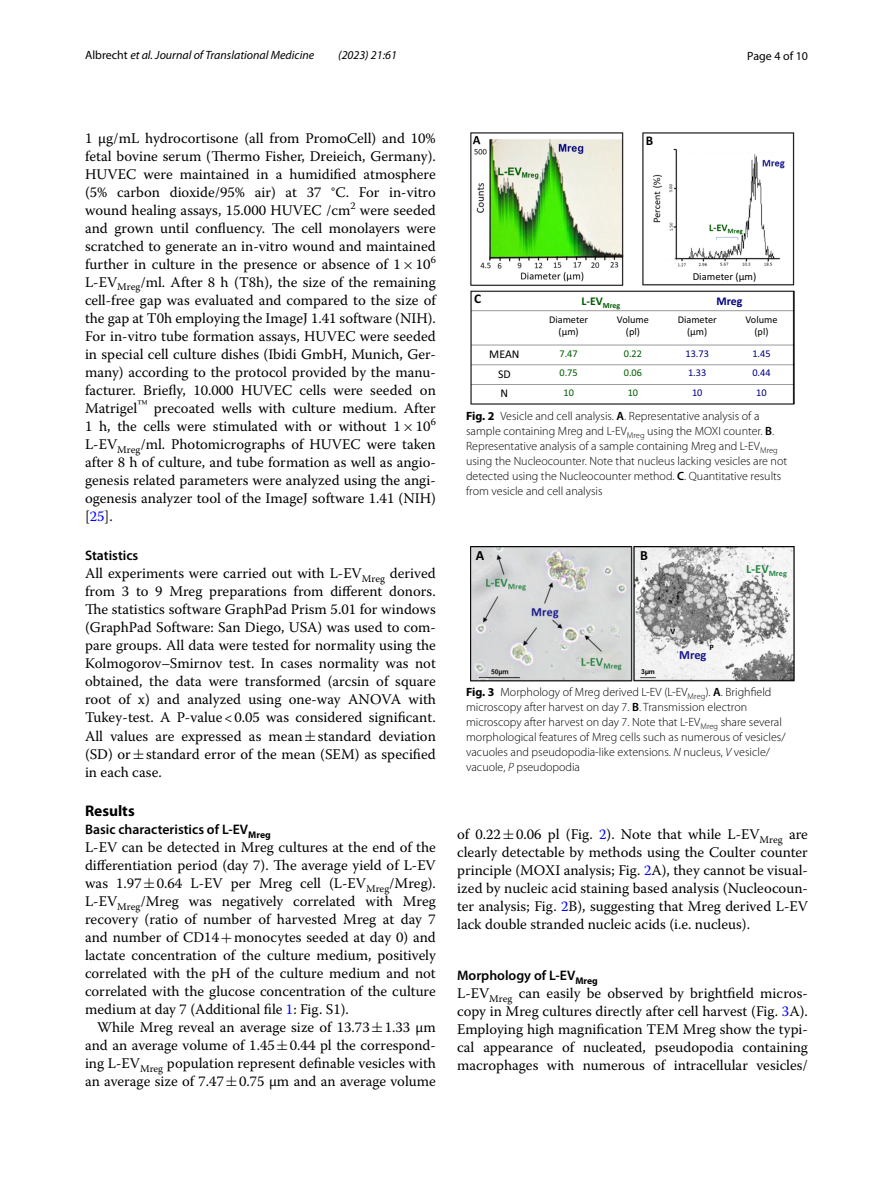
<style>
.page{position:relative;width:893px;height:1187px;background:#fff}
.page>*{position:absolute;margin:0;border:0;box-sizing:border-box;transform-origin:0 0}
.t1{font:700 15.45px "Myriad Pro";color:#000}
.t2{font:14.7px/18px "Warnock Pro";color:#000;text-align:justify}
.t3{font:700 13.95px "Calibri";color:#000}
.t4{font:600 13.8px "Myriad Pro";color:#000}
.t5{font:13.35px "Calibri Bold 2";color:#000}
.t6{font:700 12.45px "Calibri";color:#2a8646}
.t7{font:700 12.45px "Calibri";color:#17178d}
.t8{font:300 12px/15px "Myriad Pro";color:#000}
.t9{font:italic 12px "Myriad Pro";color:#000}
.t10{font:12px "Myriad Pro";color:#000}
.t11{font:11.85px "Calibri Bold 2";color:#005a00}
.t12{font:11.85px "Calibri 2";color:#000}
.t13{font:11.85px "Calibri Bold 2";color:#000080}
.t14{font:10.65px "Calibri 2";color:#000}
.t15{font:10.35px/12.5px "Calibri 2";color:#000;text-align:center}
.t16{font:10.35px "Calibri 2";color:#000080}
.t17{font:10.35px "Calibri 2";color:#005a00}
.t18{font:700 8.1px "Calibri";color:#000}
.t19{font:700 8.1px "Calibri";color:#fff}
.t20{font:700 6.75px "Arial";color:#000}
.s1{font-style:normal}
.s2{font-family:"MTSY"}
.s3{color:#00f}
.s4{font-weight:700}
.s5{font-weight:600}
.s6{font-style:italic}
</style>
<div class="page">
<img style="left:471px;top:133px;width:323px;height:271px">
<img style="left:471px;top:546px;width:323px;height:135px">
<p class="t9" style="left:85px;top:48px;width:231px"><span class="s1">Albrecht</span> et al. Journal of Translational Medicine</p>
<p class="t9" style="left:338px;top:48px;width:60px">(2023) 21:61</p>
<p class="t10" style="left:747px;top:48px;width:62px">Page 4 of 10</p>
<p class="t2" style="left:85px;top:128px;width:352px">1 μg/mL hydrocortisone (all from PromoCell) and 10% fetal bovine serum (Thermo Fisher, Dreieich, Germany).<br>HUVEC were maintained in a humidified atmosphere (5% carbon dioxide/95% air) at 37 °C. For in-vitro wound healing assays, 15.000 HUVEC /cm<sup>2</sup> were seeded and grown until confluency. The cell monolayers were scratched to generate an in-vitro wound and maintained further in culture in the presence or absence of 1<span class="s2">×</span> -10<sup>6<br></sup>L-EV<sub>Mreg</sub>/ml. After 8 h (T8h), the size of the remaining cell-free gap was evaluated and compared to the size of the gap at T0h employing the ImageJ 1.41 software (NIH).<br>For in-vitro tube formation assays, HUVEC were seeded in special cell culture dishes (Ibidi GmbH, Munich, Ger&shy;many) according to the protocol provided by the manu&shy;facturer. Briefly, 10.000 HUVEC cells were seeded on Matrigel<sup>™</sup> precoated wells with culture medium. After 1 h, the cells were stimulated with or without 1<span class="s2">×</span> -10<sup>6<br></sup>L-EV<sub>Mreg</sub>/ml. Photomicrographs of HUVEC were taken after 8 h of culture, and tube formation as well as angio&shy;genesis related parameters were analyzed using the angi&shy;ogenesis analyzer tool of the ImageJ software 1.41 (NIH) [<span class="s3">25</span>].</p>
<p class="t4" style="left:85px;top:547px;width:55px">Statistics</p>
<p class="t2" style="left:85px;top:564px;width:352px">All experiments were carried out with L-EV<sub>Mreg</sub> derived from 3 to 9 Mreg preparations from different donors.<br>The statistics software GraphPad Prism 5.01 for windows (GraphPad Software: San Diego, USA) was used to com&shy;pare groups. All data were tested for normality using the Kolmogorov–Smirnov test. In cases normality was not obtained, the data were transformed (arcsin of square root of x) and analyzed using one-way ANOVA with Tukey-test. A P-value&lt;0.05 was considered significant.<br>All values are expressed as mean<span class="s2">±</span>standard deviation (SD) or<span class="s2">±</span>standard error of the mean (SEM) as specified in each case.</p>
<p class="t1" style="left:85px;top:800px;width:51px">Results</p>
<p class="t4" style="left:85px;top:820px;width:187px">Basic characteristics of L‑EV<sub>Mreg</sub></p>
<p class="t2" style="left:85px;top:838px;width:352px">L-EV can be detected in Mreg cultures at the end of the differentiation period (day 7). The average yield of L-EV was 1.97<span class="s2">±</span>0.64 L-EV per Mreg cell (L-EV<sub>Mreg</sub>/Mreg).<br>L-EV<sub>Mreg</sub>/Mreg was negatively correlated with Mreg recovery (ratio of number of harvested Mreg at day 7 and number of CD14<span class="s2">+</span>monocytes seeded at day 0) and lactate concentration of the culture medium, positively correlated with the pH of the culture medium and not correlated with the glucose concentration of the culture medium at day 7 (Additional file <span class="s3">1</span>: Fig. S1).</p>
<p class="t2" style="left:85px;top:1018px;width:352px;text-indent:12px">While Mreg reveal an average size of 13.73<span class="s2">±</span>1.33 µm and an average volume of 1.45<span class="s2">±</span>0.44 pl the correspond&shy;ing L-EV<sub>Mreg</sub> population represent definable vesicles with an average size of 7.47<span class="s2">±</span>0.75 µm and an average volume</p>
<p class="t5" style="left:646px;top:132px;width:9px">B</p>
<p class="t5" style="left:474px;top:289px;width:9px">C</p>
<p class="t14" style="left:693px;top:270px;width:65px">Diameter (µm)</p>
<p class="t11" style="left:581px;top:293px;width:40px">L-EV<sub>Mreg</sub></p>
<p class="t13" style="left:716px;top:293px;width:27px">Mreg</p>
<p class="t15" style="left:549px;top:313px;width:41px">Diameter (µm)</p>
<p class="t15" style="left:617px;top:313px;width:34px">Volume (pl)</p>
<p class="t15" style="left:678px;top:313px;width:41px">Diameter (µm)</p>
<p class="t15" style="left:745px;top:313px;width:34px">Volume (pl)</p>
<p class="t12" style="left:489px;top:347px;width:32px">MEAN</p>
<p class="t17" style="left:559px;top:347px;width:20px">7.47</p>
<p class="t17" style="left:624px;top:347px;width:20px">0.22</p>
<p class="t16" style="left:685px;top:347px;width:25px">13.73</p>
<p class="t16" style="left:752px;top:347px;width:20px">1.45</p>
<p class="t12" style="left:498px;top:366px;width:14px">SD</p>
<p class="t17" style="left:559px;top:366px;width:20px">0.75</p>
<p class="t17" style="left:624px;top:366px;width:20px">0.06</p>
<p class="t16" style="left:688px;top:366px;width:20px">1.33</p>
<p class="t16" style="left:752px;top:366px;width:20px">0.44</p>
<p class="t12" style="left:501px;top:386px;width:9px">N</p>
<p class="t17" style="left:563px;top:386px;width:12px">10</p>
<p class="t17" style="left:628px;top:386px;width:12px">10</p>
<p class="t16" style="left:692px;top:386px;width:12px">10</p>
<p class="t16" style="left:756px;top:386px;width:12px">10</p>
<p class="t8" style="left:466px;top:408px;width:322px"><span class="s4">Fig. 2</span> Vesicle and cell analysis. <span class="s5">A</span>. Representative analysis of a sample containing Mreg and L-EV<sub>Mreg</sub> using the MOXI counter. <span class="s5">B</span>.<br>Representative analysis of a sample containing Mreg and L-EV<sub>Mreg </sub>using the Nucleocounter. Note that nucleus lacking vesicles are not detected using the Nucleocounter method. <span class="s5">C</span>. Quantitative results from vesicle and cell analysis</p>
<p class="t3" style="left:476px;top:547px;width:10px">A</p>
<p class="t3" style="left:640px;top:546px;width:9px">B</p>
<p class="t19" style="left:665px;top:578px;width:7px">N</p>
<p class="t18" style="left:671px;top:625px;width:6px">V</p>
<p class="t18" style="left:709px;top:641px;width:6px">P</p>
<p class="t7" style="left:679px;top:646px;width:29px">Mreg</p>
<p class="t6" style="left:746px;top:560px;width:42px">L-EV<sub>Mreg</sub></p>
<p class="t20" style="left:641px;top:667px;width:15px">3µm</p>
<p class="t8" style="left:466px;top:685px;width:321px"><span class="s4">Fig. 3</span> Morphology of Mreg derived L-EV (L-EV<sub>Mreg</sub>). <span class="s5">A</span>. Brighfield microscopy after harvest on day 7. <span class="s5">B</span>. Transmission electron microscopy after harvest on day 7. Note that L-EV<sub>Mreg</sub> share several morphological features of Mreg cells such as numerous of vesicles/ vacuoles and pseudopodia-like extensions. <span class="s6">N</span> nucleus, <span class="s6">V</span> vesicle/ vacuole, <span class="s6">P</span> pseudopodia</p>
<p class="t2" style="left:457px;top:824px;width:352px">of 0.22<span class="s2">±</span>0.06 pl (Fig. <span class="s3">2</span>). Note that while L-EV<sub>Mreg</sub> are clearly detectable by methods using the Coulter counter principle (MOXI analysis; Fig. <span class="s3">2</span>A), they cannot be visual&shy;ized by nucleic acid staining based analysis (Nucleocoun&shy;ter analysis; Fig. <span class="s3">2</span>B), suggesting that Mreg derived L-EV lack double stranded nucleic acids (i.e. nucleus).</p>
<p class="t4" style="left:457px;top:966px;width:142px">Morphology of L‑EV<sub>Mreg</sub></p>
<p class="t2" style="left:457px;top:984px;width:352px">L-EV<sub>Mreg</sub> can easily be observed by brightfield micros&shy;copy in Mreg cultures directly after cell harvest (Fig. <span class="s3">3</span>A).<br>Employing high magnification TEM Mreg show the typi&shy;cal appearance of nucleated, pseudopodia containing macrophages with numerous of intracellular vesicles/</p>
</div>
